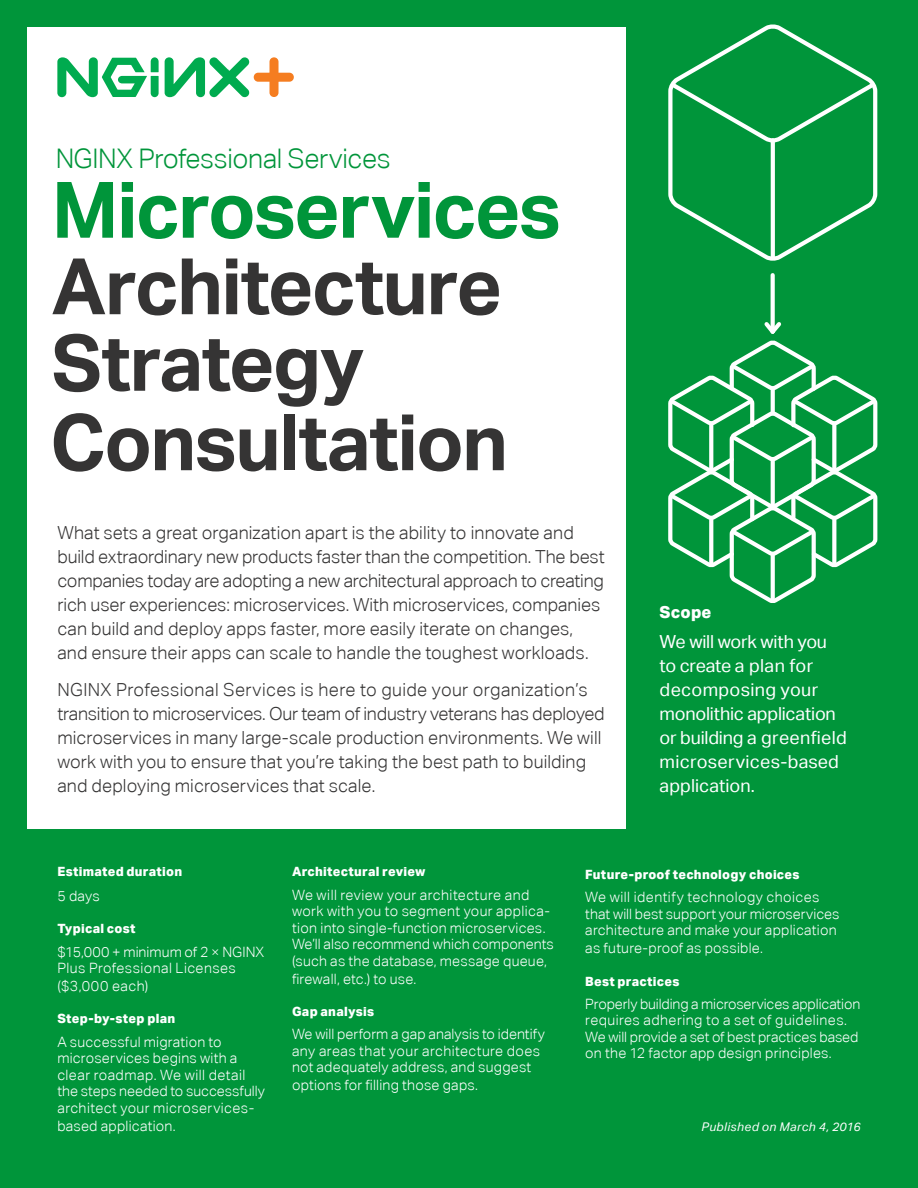
<style>
.page{position:relative;width:918px;height:1188px;background:#00953a}
.page>*{position:absolute;margin:0;border:0;box-sizing:border-box;transform-origin:0 0}
.t1{font:700 78px/78px "Aktiv Grotesk";letter-spacing:-.025em;color:#353434}
.t2{font:700 78px "Aktiv Grotesk";letter-spacing:-.025em;color:#00953a}
.t3{font:300 27px "Aktiv Grotesk";letter-spacing:-.015em;color:#00953a}
.t4{font:300 18px/24px "Aktiv Grotesk";color:#353434}
.t5{font:18px/24px "Aktiv Grotesk";color:#fff}
.t6{font:800 16.5px "Aktiv Grotesk";letter-spacing:.01em;color:#fff}
.t7{font:300 14.25px/16.5px "Aktiv Grotesk";letter-spacing:.015em;color:#fff}
.t8{font:800 12.75px "Aktiv Grotesk";letter-spacing:.02em;color:#fff}
.t9{font:italic 12px "Aktiv Grotesk";letter-spacing:.035em;color:#fff}
</style>
<div class="page">
<div style="left:27px;top:27px;width:599px;height:801px;background:#fff"></div>
<svg style="left:57px;top:57px;width:102px;height:40px"></svg>
<svg style="left:165px;top:57px;width:129px;height:40px"></svg>
<svg style="left:771px;top:275px;width:4px;height:43px"></svg>
<svg style="left:668px;top:24px;width:210px;height:237px"></svg>
<svg style="left:668px;top:79px;width:210px;height:68px"></svg>
<svg style="left:771px;top:140px;width:4px;height:118px"></svg>
<svg style="left:668px;top:318px;width:210px;height:285px"></svg>
<svg style="left:771px;top:554px;width:4px;height:48px"></svg>
<h2 class="t3" style="left:55px;top:143px;width:337px">NGINX Professional Services</h2>
<h1 class="t2" style="left:52px;top:165px;width:511px">Microservices</h1>
<h1 class="t1" style="left:50px;top:248px;width:460px">Architecture<br>Strategy<br>Consultation</h1>
<p class="t4" style="left:57px;top:520px;width:549px">What sets a great organization apart is the ability to innovate and build extraordinary new products faster than the competition. The best companies today are adopting a new architectural approach to creating rich user experiences: microservices. With microservices, companies can build and deploy apps faster, more easily iterate on changes, and ensure their apps can scale to handle the toughest workloads.</p>
<p class="t4" style="left:57px;top:678px;width:549px">NGINX Professional Services is here to guide your organization’s transition to microservices. Our team of industry veterans has deployed microservices in many large-scale production environments. We will work with you to ensure that you’re taking the best path to building and deploying microservices that scale.</p>
<p class="t6" style="left:660px;top:601px;width:53px">Scope</p>
<p class="t5" style="left:660px;top:630px;width:189px">We will work with you to create a plan for decomposing your monolithic application or building a greenfield microservices-based application.</p>
<p class="t8" style="left:57px;top:864px;width:126px">Estimated duration</p>
<p class="t7" style="left:57px;top:888px;width:44px">5 days</p>
<p class="t8" style="left:57px;top:921px;width:80px">Typical cost</p>
<p class="t7" style="left:57px;top:943px;width:208px">$15,000 + minimum of 2 × NGINX<br>Plus Professional Licenses</p>
<p class="t7" style="left:57px;top:978px;width:93px">($3,000 each)</p>
<p class="t8" style="left:57px;top:1011px;width:119px">Step-by-step plan</p>
<p class="t7" style="left:57px;top:1033px;width:209px">A successful migration to microservices begins with a clear roadmap. We will detail the steps needed to successfully architect your microservices-</p>
<p class="t7" style="left:57px;top:1117px;width:120px">based application.</p>
<p class="t8" style="left:292px;top:864px;width:135px">Architectural review</p>
<p class="t7" style="left:292px;top:886px;width:263px">We will review your architecture and work with you to segment your applica&shy;tion into single-function microservices.<br>We’ll also recommend which components (such as the database, message queue,</p>
<p class="t7" style="left:292px;top:970px;width:126px">firewall, etc.) to use.</p>
<p class="t8" style="left:292px;top:1003px;width:84px">Gap analysis</p>
<p class="t7" style="left:292px;top:1026px;width:254px">We will perform a gap analysis to identify any areas that your architecture does not adequately address, and suggest</p>
<p class="t7" style="left:292px;top:1077px;width:188px">options for filling those gaps.</p>
<p class="t8" style="left:585px;top:866px;width:216px">Future-proof technology choices</p>
<p class="t7" style="left:585px;top:889px;width:256px">We will identify technology choices that will best support your microservices architecture and make your application</p>
<p class="t7" style="left:585px;top:940px;width:179px">as future-proof as possible.</p>
<p class="t8" style="left:585px;top:973px;width:96px">Best practices</p>
<p class="t7" style="left:585px;top:996px;width:277px">Properly building a microservices application requires adhering to a set of guidelines.<br>We will provide a set of best practices based on the 12 factor app design principles.</p>
<p class="t9" style="left:702px;top:1119px;width:161px">Published on March 4, 2016</p>
</div>
